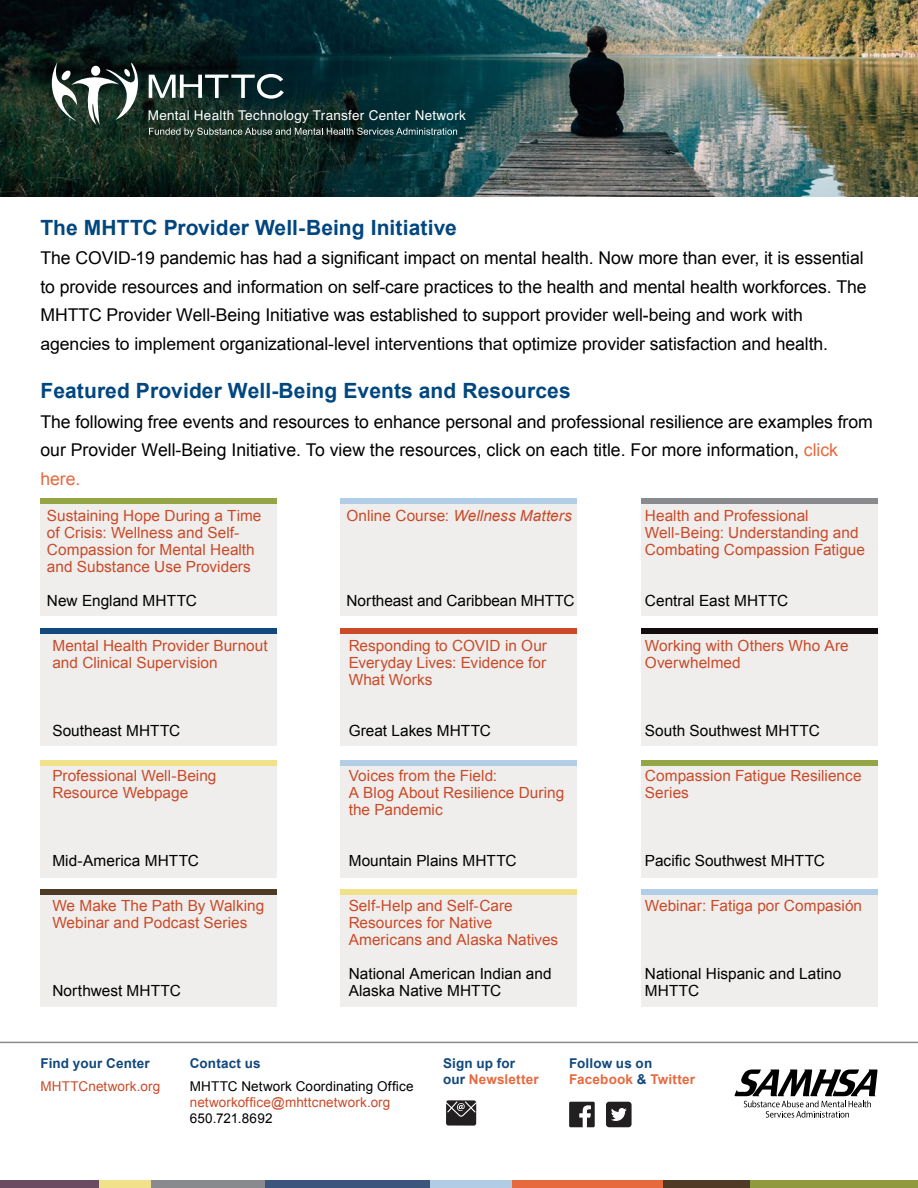
<style>
.page{position:relative;width:918px;height:1188px;background:#fff}
.page>*{position:absolute;margin:0;border:0;box-sizing:border-box;transform-origin:0 0}
.t1{font:700 21px "Arial";letter-spacing:.005em;color:#00467f}
.t2{font:17.7px/28.5px "Arial";letter-spacing:-.005em;color:#000}
.t3{font:15.3px/17px "Arial";color:#ca4a28}
.t4{font:15.3px/17px "Arial";color:#000}
.t5{font:italic 15.3px "Arial";color:#ca4a28}
.t6{font:13.5px "Arial";letter-spacing:.01em;color:#ca4a28}
.t7{font:700 13.5px/16.2px "Arial";letter-spacing:.01em;color:#12487d}
.t8{font:13.5px "Helvetica";letter-spacing:.02em;color:#fff}
.t9{font:13.5px "Arial";letter-spacing:.01em;color:#000}
.t10{font:700 13.5px/16.2px "Arial";letter-spacing:.015em;color:#e7693e}
.s1{color:#e7693e}
.s2{font-style:normal}
.s3{color:#12487d}
</style>
<div class="page">
<img style="left:0;top:0;width:918px;height:197px">
<svg style="left:52px;top:62px;width:405px;height:75px;background:#24403e"></svg>
<div style="left:40px;top:504px;width:237px;height:112px;background:#efeeed"></div>
<div style="left:41px;top:498px;width:236px;height:6px;background:#94a545"></div>
<div style="left:641px;top:504px;width:236px;height:112px;background:#efeeed"></div>
<div style="left:341px;top:504px;width:236px;height:112px;background:#efeeed"></div>
<div style="left:341px;top:498px;width:236px;height:6px;background:#b2cee7"></div>
<div style="left:641px;top:498px;width:237px;height:6px;background:#888a8d"></div>
<div style="left:40px;top:634px;width:237px;height:112px;background:#efeeed"></div>
<div style="left:41px;top:628px;width:236px;height:6px;background:#12487d"></div>
<div style="left:341px;top:634px;width:236px;height:112px;background:#efeeed"></div>
<div style="left:341px;top:628px;width:236px;height:6px;background:#cc4a27"></div>
<div style="left:641px;top:634px;width:236px;height:112px;background:#efeeed"></div>
<div style="left:641px;top:628px;width:237px;height:6px;background:#140c0e"></div>
<div style="left:40px;top:765px;width:237px;height:112px;background:#efeeed"></div>
<div style="left:41px;top:760px;width:236px;height:5px;background:#f2e18b"></div>
<div style="left:341px;top:765px;width:236px;height:112px;background:#efeeed"></div>
<div style="left:341px;top:760px;width:236px;height:5px;background:#b2cee7"></div>
<div style="left:641px;top:765px;width:236px;height:112px;background:#efeeed"></div>
<div style="left:641px;top:760px;width:237px;height:5px;background:#94a545"></div>
<div style="left:40px;top:894px;width:237px;height:112px;background:#efeeed"></div>
<div style="left:41px;top:889px;width:236px;height:5px;background:#4f3a25"></div>
<div style="left:341px;top:894px;width:236px;height:112px;background:#efeeed"></div>
<div style="left:341px;top:889px;width:236px;height:5px;background:#f2e18b"></div>
<div style="left:641px;top:894px;width:236px;height:112px;background:#efeeed"></div>
<div style="left:641px;top:889px;width:237px;height:5px;background:#b2cee7"></div>
<div style="left:99px;top:1181px;width:53px;height:7px;background:#f2e18b"></div>
<div style="left:0;top:1181px;width:99px;height:7px;background:#6a4b61"></div>
<div style="left:152px;top:1181px;width:113px;height:7px;background:#888a8d"></div>
<div style="left:265px;top:1181px;width:166px;height:7px;background:#3b557d"></div>
<div style="left:511px;top:1181px;width:152px;height:7px;background:#e7693e"></div>
<div style="left:430px;top:1181px;width:81px;height:7px;background:#b1cce4"></div>
<div style="left:663px;top:1181px;width:88px;height:7px;background:#4f3a25"></div>
<div style="left:751px;top:1181px;width:167px;height:7px;background:#90993d"></div>
<hr style="left:0;top:1042px;width:918px;height:1px;background:#888a8d">
<svg style="left:606px;top:1102px;width:26px;height:25px"></svg>
<svg style="left:569px;top:1102px;width:26px;height:25px"></svg>
<div style="left:446px;top:1100px;width:30px;height:26px;background:#221f20;border-radius:2px"></div>
<svg style="left:446px;top:1101px;width:31px;height:16px"></svg>
<svg style="left:735px;top:1069px;width:143px;height:49px"></svg>
<p class="t8" style="left:148px;top:105px;width:319px">Mental Health Technology Transfer Center Network</p>
<h1 class="t1" style="left:40px;top:213px;width:418px">The MHTTC Provider Well-Being Initiative</h1>
<p class="t2" style="left:40px;top:244px;width:828px">The COVID-19 pandemic has had a significant impact on mental health. Now more than ever, it is essential to provide resources and information on self-care practices to the health and mental health workforces. The MHTTC Provider Well-Being Initiative was established to support provider well-being and work with agencies to implement organizational-level interventions that optimize provider satisfaction and health.</p>
<h1 class="t1" style="left:40px;top:377px;width:532px">Featured Provider Well-Being Events and Resources</h1>
<p class="t2" style="left:40px;top:408px;width:834px">The following free events and resources to enhance personal and professional resilience are examples from our Provider Well-Being Initiative. To view the resources, click on each title. For more information, <span class="s1">click here.</span></p>
<p class="t3" style="left:47px;top:508px;width:216px">Sustaining Hope During a Time of Crisis: Wellness and Self-<br>Compassion for Mental Health and Substance Use Providers</p>
<p class="t4" style="left:47px;top:592px;width:151px">New England MHTTC</p>
<p class="t5" style="left:347px;top:506px;width:227px"><span class="s2">Online Course:</span> Wellness Matters</p>
<p class="t4" style="left:347px;top:592px;width:230px">Northeast and Caribbean MHTTC</p>
<p class="t3" style="left:645px;top:508px;width:222px">Health and Professional<br>Well-Being: Understanding and<br>Combating Compassion Fatigue</p>
<p class="t4" style="left:645px;top:592px;width:145px">Central East MHTTC</p>
<p class="t3" style="left:52px;top:638px;width:217px">Mental Health Provider Burnout and Clinical Supervision</p>
<p class="t4" style="left:52px;top:722px;width:129px">Southeast MHTTC</p>
<p class="t3" style="left:349px;top:638px;width:200px;text-align:justify">Responding to COVID in Our Everyday Lives: Evidence for What Works</p>
<p class="t4" style="left:349px;top:722px;width:144px">Great Lakes MHTTC</p>
<p class="t3" style="left:645px;top:638px;width:205px">Working with Others Who Are<br>Overwhelmed</p>
<p class="t4" style="left:645px;top:722px;width:176px">South Southwest MHTTC</p>
<p class="t3" style="left:52px;top:768px;width:166px">Professional Well-Being<br>Resource Webpage</p>
<p class="t4" style="left:52px;top:852px;width:148px">Mid-America MHTTC</p>
<p class="t3" style="left:349px;top:768px;width:217px">Voices from the Field:<br>A Blog About Resilience During the Pandemic</p>
<p class="t4" style="left:349px;top:852px;width:170px">Mountain Plains MHTTC</p>
<p class="t3" style="left:645px;top:768px;width:218px">Compassion Fatigue Resilience<br>Series</p>
<p class="t4" style="left:645px;top:852px;width:182px">Pacific Southwest MHTTC</p>
<p class="t3" style="left:52px;top:898px;width:213px">We Make The Path By Walking<br>Webinar and Podcast Series</p>
<p class="t4" style="left:52px;top:982px;width:130px">Northwest MHTTC</p>
<p class="t3" style="left:349px;top:898px;width:211px">Self-Help and Self-Care<br>Resources for Native<br>Americans and Alaska Natives</p>
<p class="t4" style="left:349px;top:965px;width:204px">National American Indian and<br>Alaska Native MHTTC</p>
<p class="t3" style="left:645px;top:898px;width:219px">Webinar: Fatiga por Compasión</p>
<p class="t4" style="left:645px;top:965px;width:198px">National Hispanic and Latino<br>MHTTC</p>
<p class="t7" style="left:40px;top:1056px;width:111px">Find your Center</p>
<p class="t6" style="left:40px;top:1077px;width:121px">MHTTCnetwork.org</p>
<p class="t7" style="left:190px;top:1056px;width:73px">Contact us</p>
<p class="t9" style="left:190px;top:1077px;width:225px">MHTTC Network Coordinating Office</p>
<p class="t6" style="left:190px;top:1094px;width:202px">networkoffice@mhttcnetwork.org</p>
<p class="t9" style="left:190px;top:1110px;width:84px">650.721.8692</p>
<p class="t7" style="left:443px;top:1056px;width:97px">Sign up for our <span class="s1">Newsletter</span></p>
<p class="t10" style="left:569px;top:1056px;width:127px"><span class="s3">Follow us on<br></span>Facebook <span class="s3">&amp;</span> Twitter</p>
</div>
